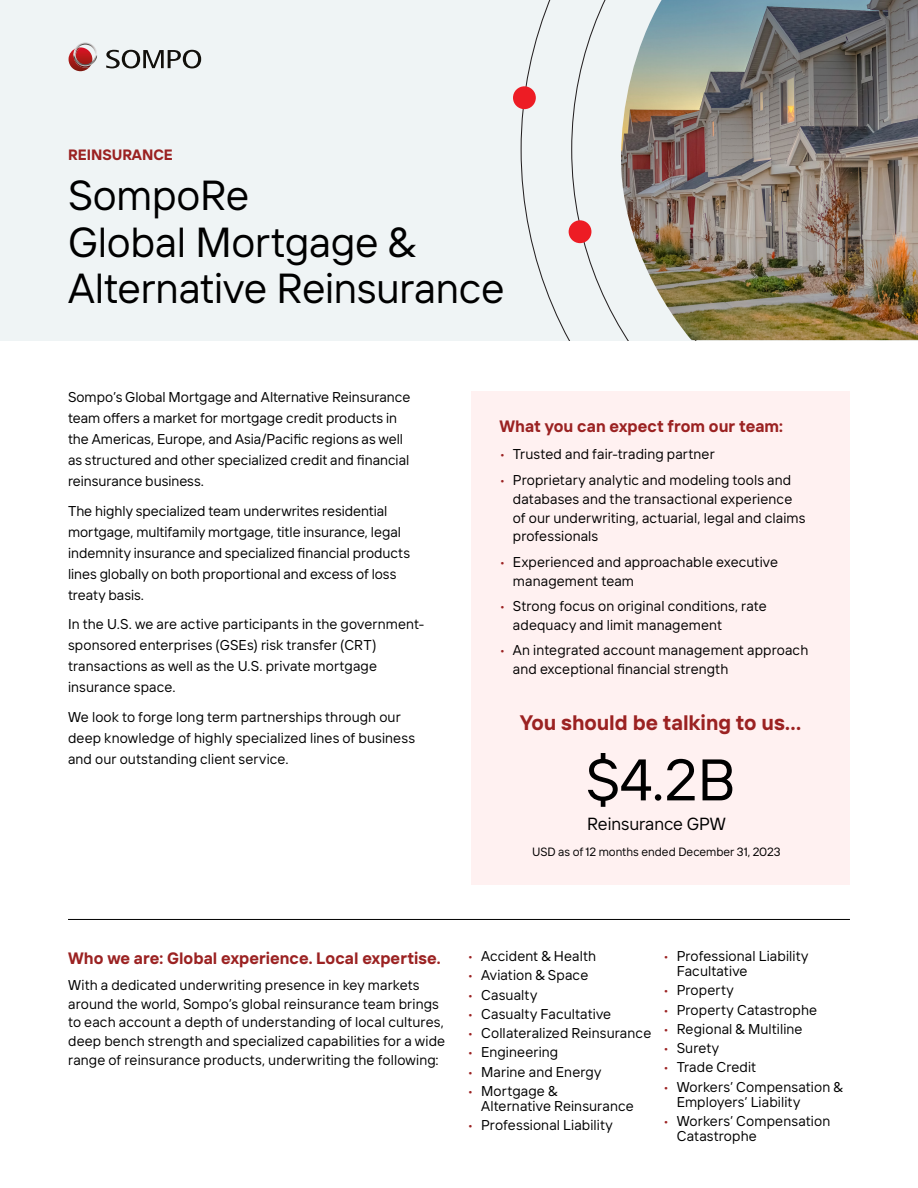
<style>
.page{position:relative;width:918px;height:1188px;background:#fff}
.page>*{position:absolute;margin:0;border:0;box-sizing:border-box;transform-origin:0 0}
.t1{font:58.5px "TT Interphases Pro";color:#000}
.t2{font:42px/46.5px "TT Interphases Pro";letter-spacing:-.005em;color:#000}
.t3{font:700 21px "TT Interphases Pro";letter-spacing:-.005em;color:#9b2222}
.t4{font:17.55px "TT Interphases Pro";color:#000}
.t5{font:700 16.5px "TT Interphases Pro";letter-spacing:.005em;color:#9b2222}
.t6{font:700 15px "TT Interphases Pro";color:#9b2222}
.t7{font:14.25px/21px "TT Interphases Pro";letter-spacing:.01em;color:#000}
.t8{font:12px "TT Interphases Pro";color:#000}
.s1{color:#9b2222}
</style>
<div class="page">
<div style="left:0;top:0;width:918px;height:340px;background:#eff4f5"></div>
<svg style="left:106px;top:50px;width:95px;height:18px"></svg>
<svg style="left:69px;top:43px;width:28px;height:28px"></svg>
<svg style="left:521px;top:0;width:50px;height:340px"></svg>
<svg style="left:571px;top:0;width:50px;height:330px"></svg>
<div style="left:513px;top:86px;width:23px;height:23px;background:#ed1c24;border-radius:50%"></div>
<div style="left:569px;top:220px;width:22px;height:23px;background:#ed1c24;border-radius:50%"></div>
<hr style="left:68px;top:919px;width:782px;height:1px;background:#000">
<div style="left:471px;top:391px;width:379px;height:494px;background:#fff1f1"></div>
<img style="left:621px;top:0;width:297px;height:340px">
<p class="t6" style="left:68px;top:145px;width:106px">REINSURANCE</p>
<h2 class="t2" style="left:68px;top:171px;width:438px">SompoRe<br>Global Mortgage &amp;<br>Alternative Reinsurance</h2>
<p class="t7" style="left:68px;top:386px;width:344px">Sompo’s Global Mortgage and Alternative Reinsurance team offers a market for mortgage credit products in the Americas, Europe, and Asia/Pacific regions as well as structured and other specialized credit and financial reinsurance business.</p>
<p class="t7" style="left:68px;top:500px;width:344px">The highly specialized team underwrites residential mortgage, multifamily mortgage, title insurance, legal indemnity insurance and specialized financial products lines globally on both proportional and excess of loss treaty basis.</p>
<p class="t7" style="left:68px;top:613px;width:358px">In the U.S. we are active participants in the government&shy;sponsored enterprises (GSEs) risk transfer (CRT) transactions as well as the U.S. private mortgage insurance space.</p>
<p class="t7" style="left:68px;top:706px;width:349px">We look to forge long term partnerships through our deep knowledge of highly specialized lines of business and our outstanding client service.</p>
<p class="t5" style="left:499px;top:416px;width:285px">What you can expect from our team:</p>
<p class="t7" style="left:499px;top:444px;width:217px"><span class="s1">•</span> Trusted and fair-trading partner</p>
<p class="t7" style="left:513px;top:470px;width:294px;line-height:18.8px;text-indent:-13px"><span class="s1">•</span> Proprietary analytic and modeling tools and databases and the transactional experience of our underwriting, actuarial, legal and claims professionals</p>
<p class="t7" style="left:513px;top:552px;width:267px;line-height:18.8px;text-indent:-13px"><span class="s1">•</span> Experienced and approachable executive management team</p>
<p class="t7" style="left:513px;top:596px;width:255px;line-height:18.8px;text-indent:-13px"><span class="s1">•</span> Strong focus on original conditions, rate adequacy and limit management</p>
<p class="t7" style="left:513px;top:641px;width:297px;line-height:18.8px;text-indent:-13px"><span class="s1">•</span> An integrated account management approach and exceptional financial strength</p>
<h3 class="t3" style="left:520px;top:709px;width:283px">You should be talking to us…</h3>
<h1 class="t1" style="left:586px;top:743px;width:152px">$4.2B</h1>
<p class="t4" style="left:587px;top:813px;width:140px">Reinsurance GPW</p>
<p class="t8" style="left:532px;top:845px;width:250px">USD as of 12 months ended December 31, 2023</p>
<p class="t5" style="left:68px;top:948px;width:374px">Who we are: Global experience. Local expertise.</p>
<p class="t7" style="left:68px;top:975px;width:379px;line-height:18.8px">With a dedicated underwriting presence in key markets around the world, Sompo’s global reinsurance team brings to each account a depth of understanding of local cultures, deep bench strength and specialized capabilities for a wide range of reinsurance products, underwriting the following:</p>
<p class="t7" style="left:468px;top:945px;width:130px"><span class="s1">•</span> Accident &amp; Health</p>
<p class="t7" style="left:468px;top:965px;width:122px"><span class="s1">•</span> Aviation &amp; Space</p>
<p class="t7" style="left:468px;top:984px;width:71px"><span class="s1">•</span> Casualty</p>
<p class="t7" style="left:468px;top:1003px;width:145px"><span class="s1">•</span> Casualty Facultative</p>
<p class="t7" style="left:468px;top:1022px;width:185px"><span class="s1">•</span> Collateralized Reinsurance</p>
<p class="t7" style="left:468px;top:1042px;width:92px"><span class="s1">•</span> Engineering</p>
<p class="t7" style="left:468px;top:1061px;width:135px"><span class="s1">•</span> Marine and Energy</p>
<p class="t7" style="left:481px;top:1083px;width:154px;line-height:15px;text-indent:-13px"><span class="s1">•</span> Mortgage &amp;<br>Alternative Reinsurance</p>
<p class="t7" style="left:468px;top:1114px;width:147px"><span class="s1">•</span> Professional Liability</p>
<p class="t7" style="left:677px;top:948px;width:133px;line-height:15px;text-indent:-13px"><span class="s1">•</span> Professional Liability<br>Facultative</p>
<p class="t7" style="left:663px;top:980px;width:72px"><span class="s1">•</span> Property</p>
<p class="t7" style="left:663px;top:999px;width:155px"><span class="s1">•</span> Property Catastrophe</p>
<p class="t7" style="left:663px;top:1018px;width:141px"><span class="s1">•</span> Regional &amp; Multiline</p>
<p class="t7" style="left:663px;top:1037px;width:57px"><span class="s1">•</span> Surety</p>
<p class="t7" style="left:663px;top:1057px;width:95px"><span class="s1">•</span> Trade Credit</p>
<p class="t7" style="left:677px;top:1079px;width:167px;line-height:15px;text-indent:-13px"><span class="s1">•</span> Workers’ Compensation &amp;<br>Employers’ Liability</p>
<p class="t7" style="left:677px;top:1113px;width:155px;line-height:15px;text-indent:-13px"><span class="s1">•</span> Workers’ Compensation<br>Catastrophe</p>
</div>
